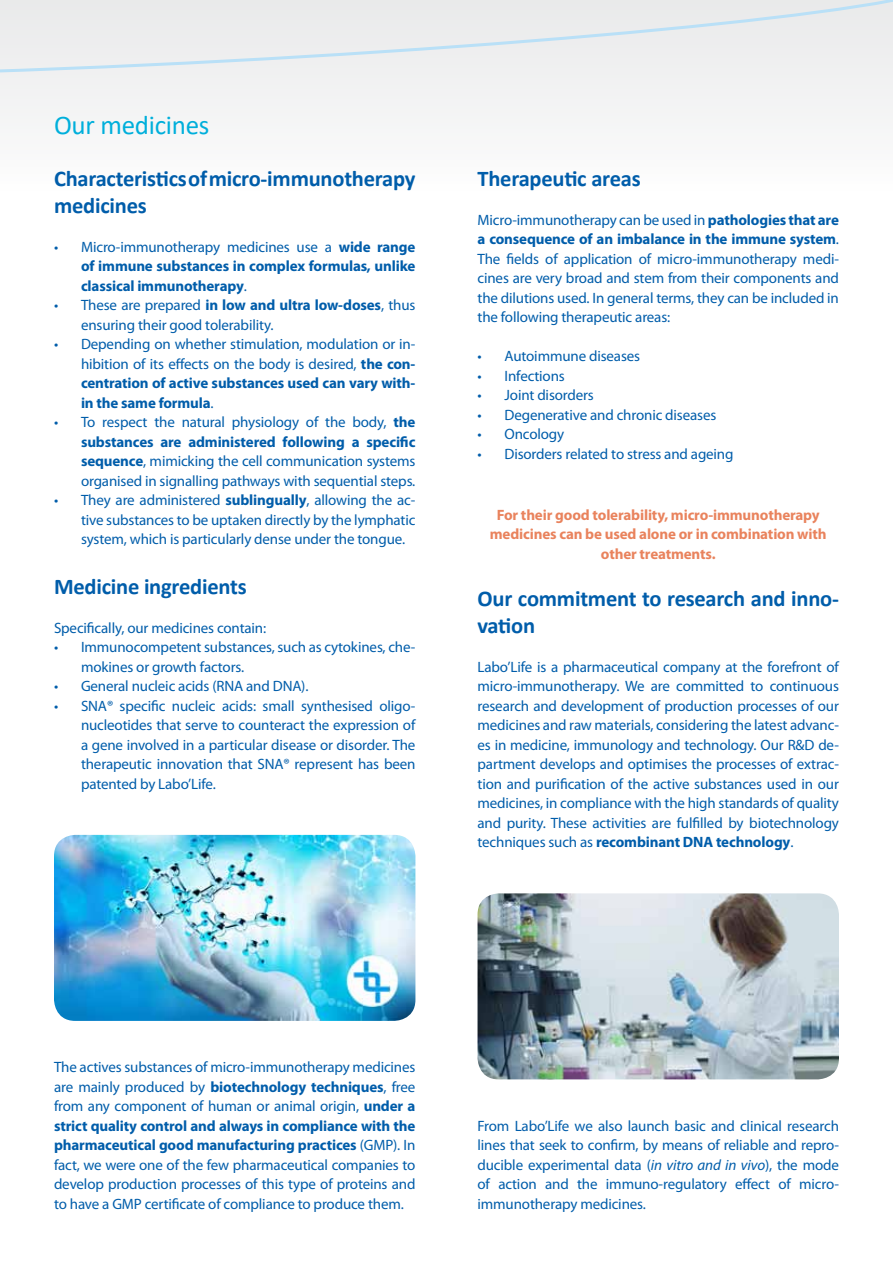
<style>
.page{position:relative;width:893px;height:1263px;background:#fff}
.page>*{position:absolute;margin:0;border:0;box-sizing:border-box;transform-origin:0 0}
.t1{font:27px "Calibri";letter-spacing:-.01em;color:#00afdb}
.t2{font:700 22.5px/27px "Calibri";letter-spacing:-.01em;color:#005daa}
.t3{font:15px/19.5px "Myriad Pro";letter-spacing:-.01em;color:#005daa;text-align:justify}
.t4{font:700 15px/19.5px "Myriad Pro";letter-spacing:-.01em;color:#005daa;text-align:justify}
.t5{font:700 15px/19.5px "Myriad Pro";letter-spacing:-.01em;color:#e9835d;text-align:center}
.s1{font-weight:400}
.s2{font-weight:700}
.s3{font-style:italic}
</style>
<div class="page">
<div style="left:0;top:0;width:893px;height:193px;background:#f6f7f7"></div>
<img style="left:477px;top:893px;width:362px;height:186px">
<div style="left:0;top:0;width:893px;height:78px;background:#ecedee"></div>
<img style="left:54px;top:835px;width:361px;height:186px">
<h1 class="t1" style="left:54px;top:106px;width:157px">Our medicines</h1>
<h2 class="t2" style="left:54px;top:164px;width:363px">Characteristics of micro-immunotherapy medicines</h2>
<p class="t4" style="left:81px;top:236px;width:336px;text-indent:-27px"><span class="s1">• Micro-immunotherapy medicines use a</span> wide range of immune substances in complex formulas, unlike classical immunotherapy<span class="s1">.</span></p>
<p class="t3" style="left:81px;top:295px;width:336px;text-indent:-27px">• These are prepared <span class="s2">in low and ultra low-doses</span>, thus ensuring their good tolerability.</p>
<p class="t3" style="left:81px;top:334px;width:336px;text-indent:-27px">• Depending on whether stimulation, modulation or in&shy;hibition of its effects on the body is desired, <span class="s2">the con&shy;centration of active substances used can vary with&shy;in the same formula</span>.</p>
<p class="t3" style="left:81px;top:412px;width:336px;text-indent:-27px">• To respect the natural physiology of the body, <span class="s2">the substances are administered following a specific sequence</span>, mimicking the cell communication systems organised in signalling pathways with sequential steps.</p>
<p class="t3" style="left:81px;top:490px;width:336px;text-indent:-27px">• They are administered <span class="s2">sublingually</span>, allowing the ac&shy;tive substances to be uptaken directly by the lymphatic system, which is particularly dense under the tongue.</p>
<h2 class="t2" style="left:54px;top:573px;width:194px">Medicine ingredients</h2>
<p class="t3" style="left:54px;top:618px;width:214px">Specifically, our medicines contain:</p>
<p class="t3" style="left:81px;top:637px;width:336px;text-indent:-27px">• Immunocompetent substances, such as cytokines, che&shy;mokines or growth factors.</p>
<p class="t3" style="left:54px;top:676px;width:256px">• General nucleic acids (RNA and DNA).</p>
<p class="t3" style="left:81px;top:696px;width:336px;text-indent:-27px">• SNA® specific nucleic acids: small synthesised oligo&shy;nucleotides that serve to counteract the expression of a gene involved in a particular disease or disorder. The therapeutic innovation that SNA® represent has been patented by Labo’Life.</p>
<h2 class="t2" style="left:477px;top:164px;width:165px">Therapeutic areas</h2>
<p class="t3" style="left:477px;top:210px;width:363px">Micro-immunotherapy can be used in <span class="s2">pathologies that are a consequence of an imbalance in the immune system</span>.<br>The fields of application of micro-immunotherapy medi&shy;cines are very broad and stem from their components and the dilutions used. In general terms, they can be included in the following therapeutic areas:</p>
<p class="t3" style="left:477px;top:346px;width:164px">• Autoimmune diseases</p>
<p class="t3" style="left:477px;top:366px;width:89px">• Infections</p>
<p class="t3" style="left:477px;top:385px;width:118px">• Joint disorders</p>
<p class="t3" style="left:477px;top:405px;width:240px">• Degenerative and chronic diseases</p>
<p class="t3" style="left:477px;top:424px;width:88px">• Oncology</p>
<p class="t3" style="left:477px;top:444px;width:257px">• Disorders related to stress and ageing</p>
<p class="t5" style="left:490px;top:504px;width:338px">For their good tolerability, micro-immunotherapy medicines can be used alone or in combination with other treatments.</p>
<h2 class="t2" style="left:477px;top:585px;width:363px">Our commitment to research and inno&shy;vation</h2>
<p class="t3" style="left:477px;top:657px;width:363px">Labo’Life is a pharmaceutical company at the forefront of micro-immunotherapy. We are committed to continuous research and development of production processes of our medicines and raw materials, considering the latest advanc&shy;es in medicine, immunology and technology. Our R&amp;D de&shy;partment develops and optimises the processes of extrac&shy;tion and purification of the active substances used in our medicines, in compliance with the high standards of quality and purity. These activities are fulfilled by biotechnology techniques such as <span class="s2">recombinant DNA technology</span>.</p>
<p class="t3" style="left:54px;top:1057px;width:363px">The actives substances of micro-immunotherapy medicines are mainly produced by <span class="s2">biotechnology techniques</span>, free from any component of human or animal origin, <span class="s2">under a strict quality control and always in compliance with the pharmaceutical good manufacturing practices</span> (GMP). In fact, we were one of the few pharmaceutical companies to develop production processes of this type of proteins and to have a GMP certificate of compliance to produce them.</p>
<p class="t3" style="left:477px;top:1116px;width:363px">From Labo’Life we also launch basic and clinical research lines that seek to confirm, by means of reliable and repro&shy;ducible experimental data (<span class="s3">in vitro and in vivo</span>), the mode of action and the immuno-regulatory effect of micro&shy;immunotherapy medicines.</p>
</div>
